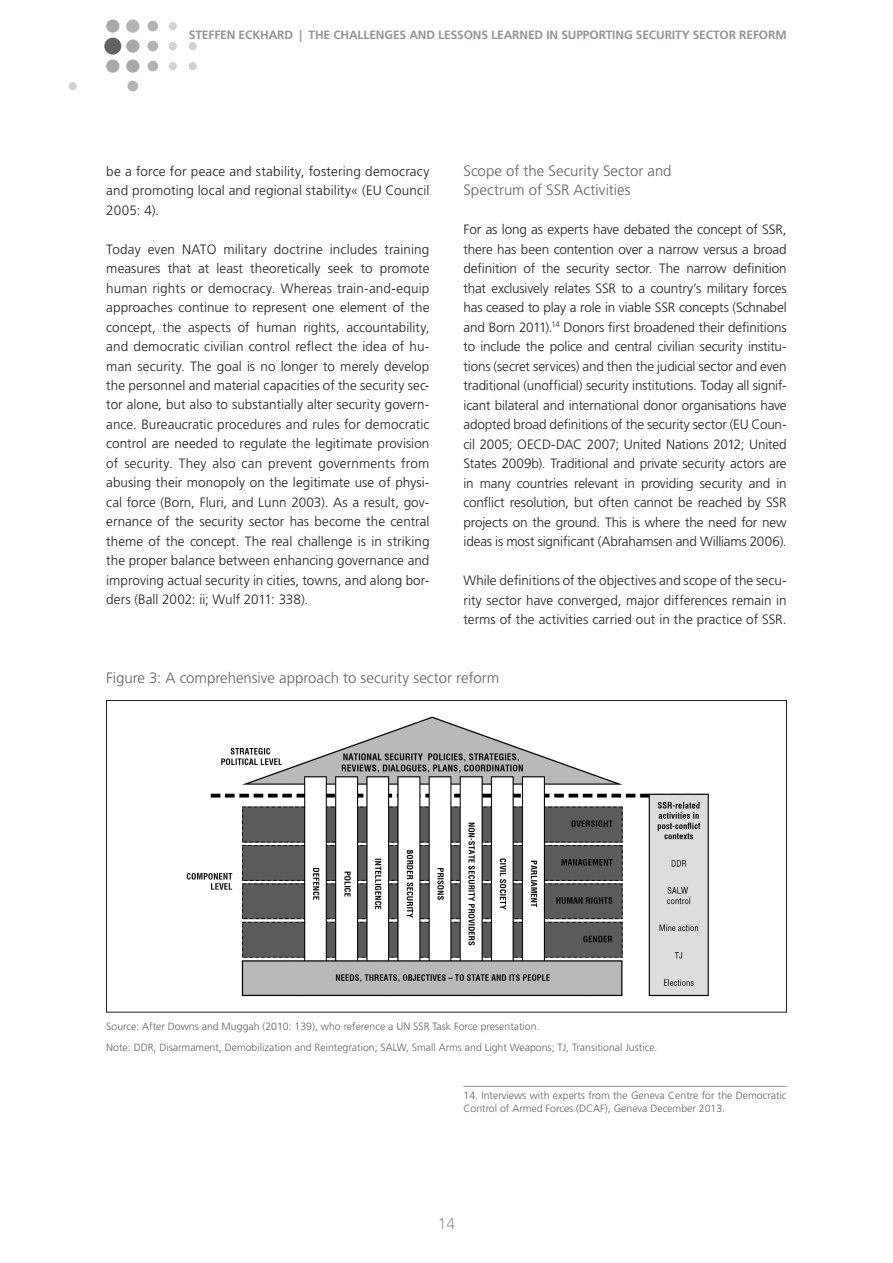
<style>
.page{position:relative;width:893px;height:1263px;background:#fff}
.page>*{position:absolute;margin:0;border:0;box-sizing:border-box;transform-origin:0 0}
.t1{font:300 15.75px "Frutiger LT Pro";color:#939598}
.t2{font:300 15px/19.5px "Frutiger LT Pro";color:#636366}
.t3{font:300 13.5px/19.5px "Frutiger LT Pro";letter-spacing:.005em;color:#231f20;text-align:justify}
.t4{font:700 12px "Frutiger LT Pro";letter-spacing:-.01em;color:#939598}
.t5{font:300 10.5px/12.6px "Frutiger LT Pro";color:#636366}
</style>
<div class="page">
<div style="left:104px;top:38px;width:17px;height:17px;background:#636366;border-radius:50%"></div>
<div style="left:69px;top:82px;width:8px;height:8px;background:#d1d2d4;border-radius:50%"></div>
<div style="left:127px;top:81px;width:11px;height:10px;background:#b2b3b7;border-radius:50%"></div>
<div style="left:169px;top:22px;width:8px;height:8px;background:#d1d2d4;border-radius:50%"></div>
<div style="left:147px;top:21px;width:11px;height:10px;background:#b2b3b7;border-radius:50%"></div>
<div style="left:189px;top:42px;width:8px;height:8px;background:#d1d2d4;border-radius:50%"></div>
<div style="left:169px;top:42px;width:8px;height:8px;background:#d1d2d4;border-radius:50%"></div>
<div style="left:147px;top:41px;width:11px;height:10px;background:#b2b3b7;border-radius:50%"></div>
<div style="left:189px;top:62px;width:8px;height:8px;background:#d1d2d4;border-radius:50%"></div>
<div style="left:169px;top:62px;width:8px;height:8px;background:#d1d2d4;border-radius:50%"></div>
<div style="left:147px;top:61px;width:11px;height:10px;background:#b2b3b7;border-radius:50%"></div>
<div style="left:126px;top:20px;width:13px;height:13px;background:#b2b3b7;border-radius:50%"></div>
<div style="left:106px;top:20px;width:13px;height:13px;background:#a8a9ad;border-radius:50%"></div>
<div style="left:126px;top:39px;width:13px;height:14px;background:#a8a9ad;border-radius:50%"></div>
<div style="left:126px;top:59px;width:13px;height:14px;background:#a8a9ad;border-radius:50%"></div>
<div style="left:106px;top:59px;width:13px;height:14px;background:#a8a9ad;border-radius:50%"></div>
<hr style="left:463px;top:1086px;width:324px;height:1px;background:#939598">
<img style="left:186px;top:716px;width:523px;height:281px">
<p class="t4" style="left:189px;top:28px;width:599px">STEFFEN ECKHARD | THE CHALLENGES AND LESSONS LEARNED IN SUPPORTING SECURITY SECTOR REFORM</p>
<p class="t3" style="left:106px;top:161px;width:325px">be a force for peace and stability, fostering democracy and promoting local and regional stability« (EU Council 2005: 4).</p>
<p class="t3" style="left:106px;top:239px;width:325px">Today even NATO military doctrine includes training measures that at least theoretically seek to promote human rights or democracy. Whereas train-and-equip approaches continue to represent one element of the concept, the aspects of human rights, accountability, and democratic civilian control reflect the idea of hu&shy;man security. The goal is no longer to merely develop the personnel and material capacities of the security sec&shy;tor alone, but also to substantially alter security govern&shy;ance. Bureaucratic procedures and rules for democratic control are needed to regulate the legitimate provision of security. They also can prevent governments from abusing their monopoly on the legitimate use of physi&shy;cal force (Born, Fluri, and Lunn 2003). As a result, gov&shy;ernance of the security sector has become the central theme of the concept. The real challenge is in striking the proper balance between enhancing governance and improving actual security in cities, towns, and along bor&shy;ders (Ball 2002: ii; Wulf 2011: 338).</p>
<p class="t2" style="left:463px;top:161px;width:210px">Scope of the Security Sector and<br>Spectrum of SSR Activities</p>
<p class="t3" style="left:463px;top:220px;width:325px">For as long as experts have debated the concept of SSR, there has been contention over a narrow versus a broad definition of the security sector. The narrow definition that exclusively relates SSR to a country’s military forces has ceased to play a role in viable SSR concepts (Schnabel and Born 2011).<sup>14</sup> Donors first broadened their definitions to include the police and central civilian security institu&shy;tions (secret services) and then the judicial sector and even traditional (unofficial) security institutions. Today all signif&shy;icant bilateral and international donor organisations have adopted broad definitions of the security sector (EU Coun&shy;cil 2005; OECD-DAC 2007; United Nations 2012; United States 2009b). Traditional and private security actors are in many countries relevant in providing security and in conflict resolution, but often cannot be reached by SSR projects on the ground. This is where the need for new ideas is most significant (Abrahamsen and Williams 2006).</p>
<p class="t3" style="left:463px;top:571px;width:325px">While definitions of the objectives and scope of the secu&shy;rity sector have converged, major differences remain in terms of the activities carried out in the practice of SSR.</p>
<p class="t2" style="left:106px;top:668px;width:394px">Figure 3: A comprehensive approach to security sector reform</p>
<p class="t5" style="left:106px;top:1016px;width:553px;line-height:21.1px">Source: After Downs and Muggah (2010: 139), who reference a UN SSR Task Force presentation.<br>Note: DDR, Disarmament, Demobilization and Reintegration; SALW, Small Arms and Light Weapons; TJ, Transitional Justice.</p>
<p class="t5" style="left:463px;top:1089px;width:325px">14. Interviews with experts from the Geneva Centre for the Democratic<br>Control of Armed Forces (DCAF), Geneva December 2013.</p>
<p class="t1" style="left:438px;top:1214px;width:19px">14</p>
</div>
